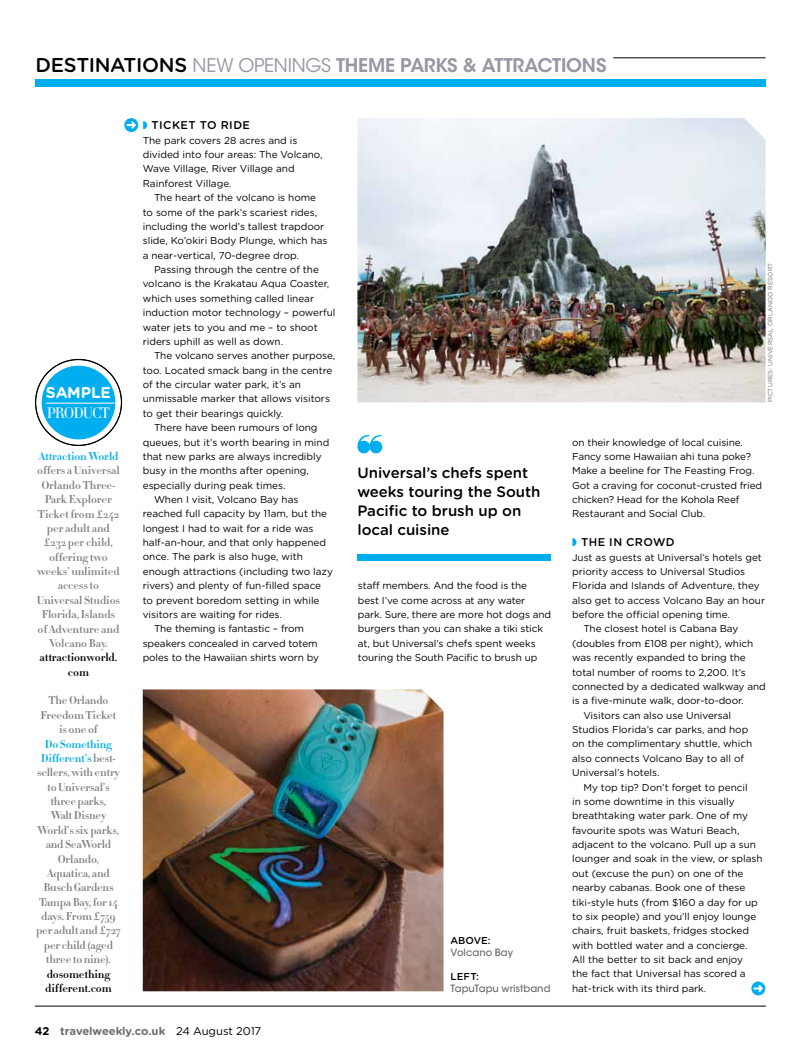
<style>
.page{position:relative;width:801px;height:1063px;background:#fff}
.page>*{position:absolute;margin:0;border:0;box-sizing:border-box;transform-origin:0 0}
.t1{font:600 18.75px "ITC Avant Garde Std";letter-spacing:-.015em;color:#9898a4}
.t2{font:700 15.62px "Gotham Rounded";letter-spacing:-.01em;color:#fff}
.t3{font:500 15px/18.8px "Gotham Rounded";letter-spacing:-.005em;color:#000}
.t4{font:300 15px "Didot HTF 11";letter-spacing:-.07em;color:#fff}
.t5{font:700 11.25px/14.4px "Didot HTF 06";letter-spacing:-.02em;color:#808285;text-align:center}
.t6{font:700 11.25px/14.4px "Didot HTF 06";letter-spacing:-.01em;color:#000;text-align:center}
.t7{font:700 11.25px "Gotham Rounded";letter-spacing:-.005em;color:#6d6e71}
.t8{font:500 11.25px "Gotham Rounded";letter-spacing:.045em;color:#000}
.t9{font:700 11.25px "Didot HTF 06";letter-spacing:-.01em;color:#00aeef}
.t10{font:10px/14.4px "Gotham Rounded";letter-spacing:-.005em;color:#000}
.t11{font:500 10px "ITC Avant Garde Std";color:#6d6e71}
.t12{font:500 10px "Gotham Rounded";letter-spacing:.075em;color:#000}
.t13{font:6.25px "Gotham Rounded";letter-spacing:.015em;color:#6d6e71}
.s1{font-family:"Gotham Rounded";font-weight:500;font-size:20px;color:#000}
.s2{font-weight:400}
.s3{color:#00aeef}
.s4{color:#000}
.s5{font-weight:400;color:#000}
</style>
<div class="page">
<hr style="left:35px;top:1006px;width:731px;height:1px;background:#000">
<img style="left:357px;top:118px;width:408px;height:284px">
<div style="left:35px;top:79px;width:730px;height:7px;background:#00aeef"></div>
<hr style="left:613px;top:58px;width:152px;height:1px;background:#000">
<div style="left:42px;top:366px;width:73px;height:73px;background:#00aeef;border-radius:50%"></div>
<hr style="left:46px;top:403px;width:69px;height:1px;background:#fff">
<div style="left:357px;top:554px;width:194px;height:7px;background:#00aeef"></div>
<svg style="left:357px;top:435px;width:25px;height:18px"></svg>
<img style="left:143px;top:689px;width:300px;height:302px">
<div style="left:124px;top:118px;width:14px;height:14px;background:#00aeef;border-radius:50%"></div>
<svg style="left:126px;top:122px;width:10px;height:7px"></svg>
<div style="left:751px;top:981px;width:14px;height:14px;background:#00aeef;border-radius:50%"></div>
<svg style="left:753px;top:985px;width:10px;height:7px"></svg>
<h1 class="t1" style="left:35px;top:53px;width:572px"><span class="s1">destinations</span> <span class="s2">NEW OPENINGS</span> THEME PARKS &amp; ATTRACTIONS</h1>
<h2 class="t2" style="left:46px;top:381px;width:64px">sample</h2>
<h3 class="t4" style="left:47px;top:404px;width:65px">PRODUCT</h3>
<p class="t9" style="left:38px;top:449px;width:82px">Attraction World</p>
<p class="t5" style="left:37px;top:463px;width:85px">offers a Universal<br>Orlando Three-<br>Park Explorer<br>Ticket from £242 per adult and £232 per child, offering two weeks’ unlimited access to<br>Universal Studios<br>Florida, Islands of Adventure and<br>Volcano Bay.</p>
<p class="t6" style="left:39px;top:650px;width:79px">attractionworld. com</p>
<p class="t5" style="left:41px;top:694px;width:77px">The Orlando<br>Freedom Ticket is one of</p>
<p class="t5" style="left:36px;top:737px;width:86px"><span class="s3">Do Something<br>Different’s</span> best&shy;sellers, with entry to Universal’s three parks,<br>Walt Disney<br>World’s six parks, and SeaWorld<br>Orlando,<br>Aquatica, and<br>Busch Gardens<br>Tampa Bay, for 14 days. From £759 per adult and £727 per child (aged three to nine).</p>
<p class="t6" style="left:45px;top:967px;width:68px;text-align:left">dosomething different.com</p>
<p class="t8" style="left:152px;top:117px;width:86px">TICKET TO RIDE</p>
<p class="t10" style="left:143px;top:133px;width:181px">The park covers 28 acres and is divided into four areas: The Volcano,<br>Wave Village, River Village and<br>Rainforest Village.</p>
<p class="t10" style="left:143px;top:190px;width:186px;text-indent:11px">The heart of the volcano is home to some of the park’s scariest rides, including the world’s tallest trapdoor slide, Ko’okiri Body Plunge, which has a near-vertical, 70-degree drop.</p>
<p class="t10" style="left:143px;top:262px;width:194px;text-indent:11px">Passing through the centre of the volcano is the Krakatau Aqua Coaster, which uses something called linear induction motor technology – powerful water jets to you and me – to shoot riders uphill as well as down.</p>
<p class="t10" style="left:154px;top:348px;width:183px">The volcano serves another purpose,</p>
<p class="t10" style="left:143px;top:362px;width:191px">too. Located smack bang in the centre</p>
<p class="t10" style="left:143px;top:377px;width:160px">of the circular water park, it’s an</p>
<p class="t10" style="left:143px;top:391px;width:189px">unmissable marker that allows visitors</p>
<p class="t10" style="left:143px;top:406px;width:142px">to get their bearings quickly.</p>
<p class="t10" style="left:154px;top:420px;width:165px">There have been rumours of long</p>
<p class="t10" style="left:143px;top:434px;width:188px">queues, but it’s worth bearing in mind</p>
<p class="t10" style="left:143px;top:449px;width:180px">that new parks are always incredibly</p>
<p class="t10" style="left:143px;top:463px;width:168px">busy in the months after opening,</p>
<p class="t10" style="left:143px;top:477px;width:144px">especially during peak times.</p>
<p class="t10" style="left:154px;top:492px;width:146px">When I visit, Volcano Bay has</p>
<p class="t10" style="left:143px;top:506px;width:186px">reached full capacity by 11am, but the</p>
<p class="t10" style="left:143px;top:521px;width:172px">longest I had to wait for a ride was</p>
<p class="t10" style="left:143px;top:535px;width:185px">half-an-hour, and that only happened</p>
<p class="t10" style="left:143px;top:549px;width:162px">once. The park is also huge, with</p>
<p class="t10" style="left:143px;top:564px;width:192px">enough attractions (including two lazy</p>
<p class="t10" style="left:143px;top:578px;width:180px">rivers) and plenty of fun-filled space</p>
<p class="t10" style="left:143px;top:592px;width:178px">to prevent boredom setting in while</p>
<p class="t10" style="left:143px;top:607px;width:141px">visitors are waiting for rides.</p>
<p class="t10" style="left:154px;top:621px;width:152px">The theming is fantastic – from</p>
<p class="t10" style="left:143px;top:636px;width:176px">speakers concealed in carved totem</p>
<p class="t10" style="left:143px;top:650px;width:178px">poles to the Hawaiian shirts worn by</p>
<p class="t7" style="left:35px;top:1023px;width:228px"><span class="s4">42</span> travelweekly.co.uk <span class="s5">24 August 2017</span></p>
<h3 class="t3" style="left:357px;top:463px;width:185px">Universal’s chefs spent weeks touring the South<br>Pacific to brush up on local cuisine</h3>
<p class="t10" style="left:358px;top:578px;width:195px">staff members. And the food is the<br>best I’ve come across at any water park. Sure, there are more hot dogs and burgers than you can shake a tiki stick at, but Universal’s chefs spent weeks touring the South Pacific to brush up</p>
<p class="t12" style="left:451px;top:934px;width:42px">above:</p>
<p class="t11" style="left:450px;top:946px;width:64px">Volcano Bay</p>
<p class="t12" style="left:450px;top:969px;width:30px">left:</p>
<p class="t11" style="left:450px;top:982px;width:101px">TapuTapu wristband</p>
<p class="t13" style="left:766px;top:402px;width:141px;rotate:-90deg">PICTURES: UNIVERSAL ORLANDO RESORT</p>
<p class="t10" style="left:572px;top:434px;width:192px">on their knowledge of local cuisine.<br>Fancy some Hawaiian ahi tuna poke?<br>Make a beeline for The Feasting Frog.<br>Got a craving for coconut-crusted fried chicken? Head for the Kohola Reef Restaurant and Social Club.</p>
<p class="t8" style="left:581px;top:534px;width:94px">THE IN CROWD</p>
<p class="t10" style="left:572px;top:549px;width:191px">Just as guests at Universal’s hotels get</p>
<p class="t10" style="left:572px;top:564px;width:174px">priority access to Universal Studios</p>
<p class="t10" style="left:572px;top:578px;width:189px">Florida and Islands of Adventure, they</p>
<p class="t10" style="left:572px;top:593px;width:194px">also get to access Volcano Bay an hour</p>
<p class="t10" style="left:572px;top:607px;width:159px">before the official opening time.</p>
<p class="t10" style="left:583px;top:621px;width:156px">The closest hotel is Cabana Bay</p>
<p class="t10" style="left:572px;top:636px;width:183px">(doubles from £108 per night), which</p>
<p class="t10" style="left:572px;top:650px;width:175px">was recently expanded to bring the</p>
<p class="t10" style="left:572px;top:664px;width:175px">total number of rooms to 2,200. It’s</p>
<p class="t10" style="left:572px;top:679px;width:195px">connected by a dedicated walkway and</p>
<p class="t10" style="left:572px;top:693px;width:173px">is a five-minute walk, door-to-door.</p>
<p class="t10" style="left:583px;top:708px;width:149px">Visitors can also use Universal</p>
<p class="t10" style="left:572px;top:722px;width:178px">Studios Florida’s car parks, and hop</p>
<p class="t10" style="left:572px;top:736px;width:182px">on the complimentary shuttle, which</p>
<p class="t10" style="left:572px;top:751px;width:174px">also connects Volcano Bay to all of</p>
<p class="t10" style="left:572px;top:765px;width:89px">Universal’s hotels.</p>
<p class="t10" style="left:583px;top:779px;width:166px">My top tip? Don’t forget to pencil</p>
<p class="t10" style="left:572px;top:794px;width:164px">in some downtime in this visually</p>
<p class="t10" style="left:572px;top:808px;width:177px">breathtaking water park. One of my</p>
<p class="t10" style="left:572px;top:822px;width:169px">favourite spots was Waturi Beach,</p>
<p class="t10" style="left:572px;top:837px;width:185px">adjacent to the volcano. Pull up a sun</p>
<p class="t10" style="left:572px;top:851px;width:192px">lounger and soak in the view, or splash</p>
<p class="t10" style="left:572px;top:866px;width:173px">out (excuse the pun) on one of the</p>
<p class="t10" style="left:572px;top:880px;width:175px">nearby cabanas. Book one of these</p>
<p class="t10" style="left:572px;top:894px;width:187px">tiki-style huts (from $160 a day for up</p>
<p class="t10" style="left:572px;top:909px;width:186px">to six people) and you’ll enjoy lounge</p>
<p class="t10" style="left:572px;top:923px;width:178px">chairs, fruit baskets, fridges stocked</p>
<p class="t10" style="left:572px;top:937px;width:177px">with bottled water and a concierge.</p>
<p class="t10" style="left:572px;top:952px;width:172px">All the better to sit back and enjoy</p>
<p class="t10" style="left:572px;top:966px;width:175px">the fact that Universal has scored a</p>
<p class="t10" style="left:572px;top:981px;width:136px">hat-trick with its third park.</p>
</div>
